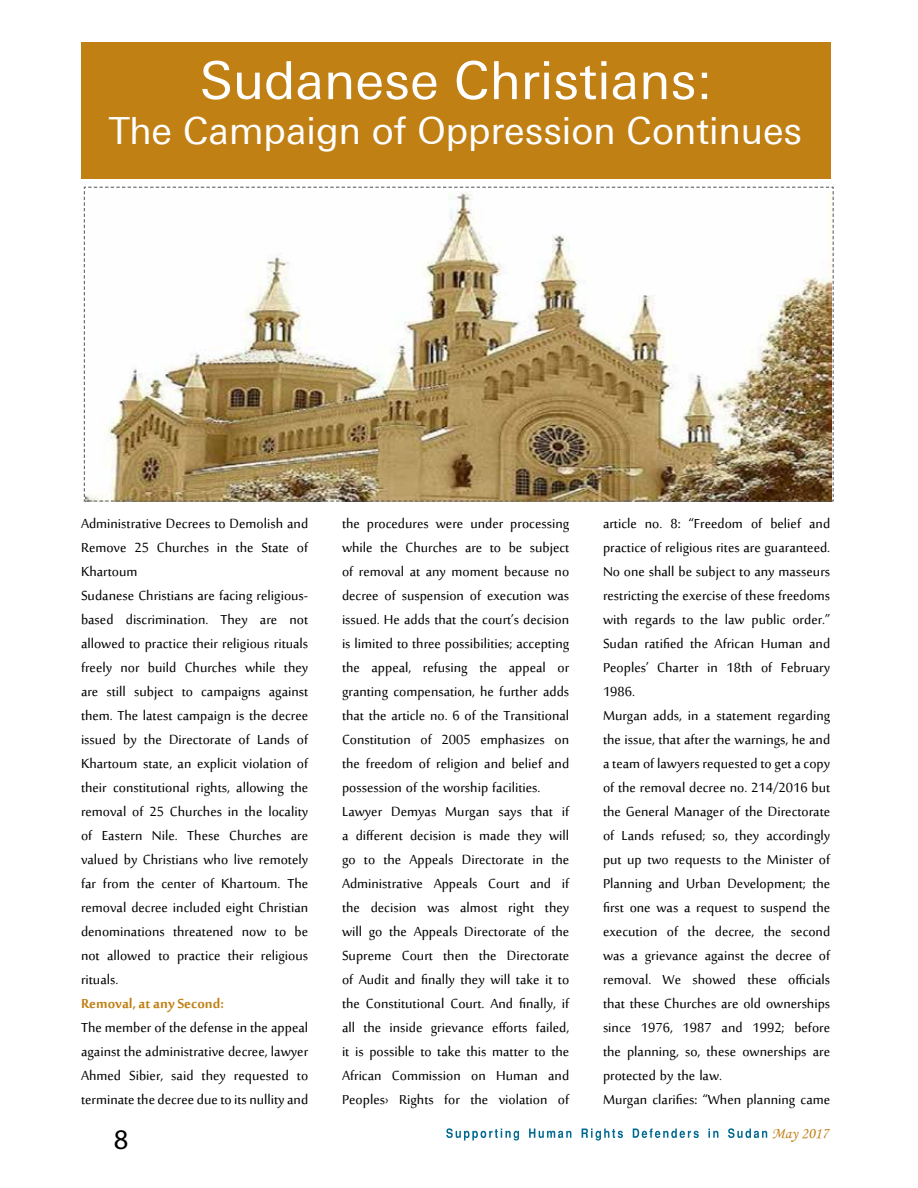
<style>
.page{position:relative;width:918px;height:1188px;background:#fff}
.page>*{position:absolute;margin:0;border:0;box-sizing:border-box;transform-origin:0 0}
.t1{font:52.5px "Univers Next Arabic";color:#fff}
.t2{font:37.5px "Univers Next Arabic";color:#fff}
.t3{font:28.5px "Myriad Pro";color:#000}
.t4{font:18px/24px "Sakkal Majalla";color:#000}
.t5{font:700 18px "Sakkal Majalla";color:#c08014}
.t6{font:15.6px "Monotype Corsiva";color:#c08016}
</style>
<div class="page">
<svg style="left:446px;top:1128px;width:321px;height:13px"></svg>
<div style="left:81px;top:42px;width:749px;height:137px;background:#c08014"></div>
<img style="left:83px;top:186px;width:751px;height:316px">
<h1 class="t1" style="left:200px;top:50px;width:514px">Sudanese Christians:</h1>
<h2 class="t2" style="left:109px;top:109px;width:695px">The Campaign of Oppression Continues</h2>
<p class="t4" style="left:81px;top:513px;width:229px">Administrative Decrees to Demolish and Remove 25 Churches in the State of Khartoum<br>Sudanese Christians are facing religious&shy;based discrimination. They are not allowed to practice their religious rituals freely nor build Churches while they are still subject to campaigns against them. The latest campaign is the decree issued by the Directorate of Lands of Khartoum state, an explicit violation of their constitutional rights, allowing the removal of 25 Churches in the locality of Eastern Nile. These Churches are valued by Christians who live remotely far from the center of Khartoum. The removal decree included eight Christian denominations threatened now to be not allowed to practice their religious rituals.</p>
<p class="t5" style="left:81px;top:994px;width:144px">Removal, at any Second:</p>
<p class="t4" style="left:81px;top:1017px;width:229px;text-align:justify">The member of the defense in the appeal against the administrative decree, lawyer Ahmed Sibier, said they requested to terminate the decree due to its nullity and</p>
<p class="t4" style="left:342px;top:513px;width:229px">the procedures were under processing while the Churches are to be subject of removal at any moment because no decree of suspension of execution was issued. He adds that the court’s decision is limited to three possibilities; accepting the appeal, refusing the appeal or granting compensation, he further adds that the article no. 6 of the Transitional Constitution of 2005 emphasizes on the freedom of religion and belief and possession of the worship facilities.<br>Lawyer Demyas Murgan says that if a different decision is made they will go to the Appeals Directorate in the Administrative Appeals Court and if the decision was almost right they will go the Appeals Directorate of the Supreme Court then the Directorate of Audit and finally they will take it to the Constitutional Court. And finally, if all the inside grievance efforts failed, it is possible to take this matter to the African Commission on Human and Peoples› Rights for the violation of</p>
<p class="t4" style="left:603px;top:513px;width:229px">article no. 8: “Freedom of belief and practice of religious rites are guaranteed.<br>No one shall be subject to any masseurs restricting the exercise of these freedoms with regards to the law public order.” Sudan ratified the African Human and Peoples’ Charter in 18th of February 1986.<br>Murgan adds, in a statement regarding the issue, that after the warnings, he and a team of lawyers requested to get a copy of the removal decree no. 214/2016 but the General Manager of the Directorate of Lands refused; so, they accordingly put up two requests to the Minister of Planning and Urban Development; the first one was a request to suspend the execution of the decree, the second was a grievance against the decree of removal. We showed these officials that these Churches are old ownerships since 1976, 1987 and 1992; before the planning, so, these ownerships are protected by the law.<br>Murgan clarifies: “When planning came</p>
<h3 class="t3" style="left:114px;top:1122px;width:16px">8</h3>
<p class="t6" style="left:772px;top:1124px;width:58px">May 2017</p>
</div>
